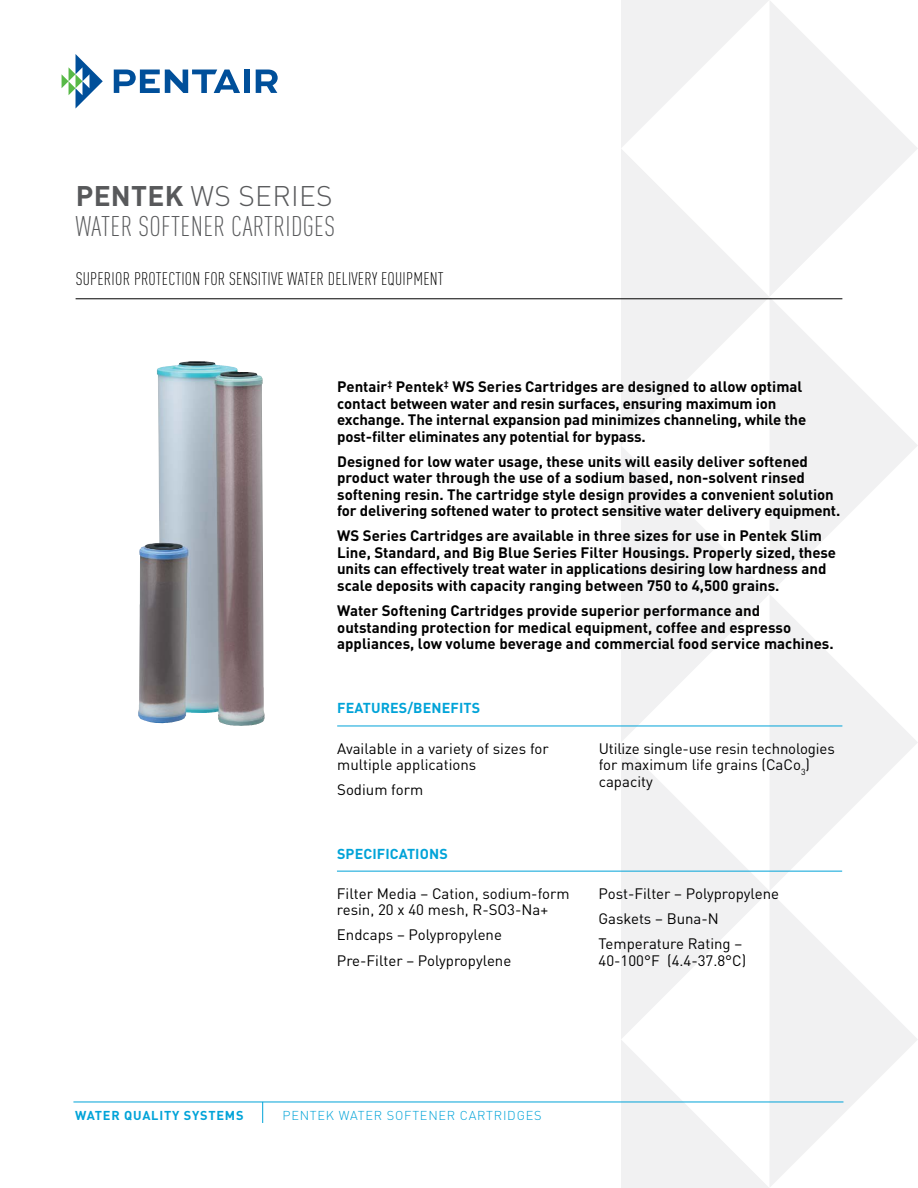
<style>
.page{position:relative;width:918px;height:1188px;background:#fff}
.page>*{position:absolute;margin:0;border:0;box-sizing:border-box;transform-origin:0 0}
.t1{font:300 condensed 28.05px/30px "DIN Pro";letter-spacing:.01em;color:#58595b}
.t2{font:300 condensed 18px "DIN Pro";letter-spacing:.01em;color:#000}
.t3{font:700 15px/16.5px "DIN Pro";color:#000}
.t4{font:15px/16.5px "DIN Pro";color:#000}
.t5{font:700 14.25px "DIN Pro";letter-spacing:.01em;color:#00a3d8}
.t6{font:300 12.75px "DIN Pro";letter-spacing:.06em;color:#00a3d8}
.t7{font:700 12.75px "DIN Pro";letter-spacing:.06em;color:#00a3d8}
.s1{font-weight:700;font-stretch:normal}
.s2{font-stretch:normal}
</style>
<div class="page">
<svg style="left:621px;top:0;width:296px;height:148px"></svg>
<svg style="left:621px;top:148px;width:297px;height:297px;fill:#f3f3f4"></svg>
<svg style="left:621px;top:445px;width:297px;height:297px;fill:#f2f2f3"></svg>
<svg style="left:621px;top:742px;width:297px;height:445px;fill:#f1f1f2"></svg>
<svg style="left:621px;top:1039px;width:149px;height:149px"></svg>
<hr style="left:73px;top:1102px;width:770px;height:1px;background:#00a3d8">
<svg style="left:62px;top:54px;width:41px;height:55px"></svg>
<svg style="left:114px;top:70px;width:126px;height:23px"></svg>
<div style="left:244px;top:70px;width:5px;height:23px;background:#004f9a"></div>
<svg style="left:256px;top:70px;width:22px;height:23px"></svg>
<hr style="left:76px;top:298px;width:766px;height:1px;background:#000">
<svg style="left:262px;top:1102px;width:1px;height:21px"></svg>
<img style="left:138px;top:362px;width:127px;height:364px">
<hr style="left:337px;top:726px;width:505px;height:1px;background:#00a3d8">
<hr style="left:337px;top:871px;width:505px;height:1px;background:#00a3d8">
<h1 class="t1" style="left:76px;top:179px;width:261px"><span class="s1">PENTEK</span> <span class="s2">WS SERIES<br></span>WATER SOFTENER CARTRIDGES</h1>
<p class="t2" style="left:76px;top:266px;width:370px">SUPERIOR PROTECTION FOR SENSITIVE WATER DELIVERY EQUIPMENT</p>
<p class="t3" style="left:337px;top:377px;width:471px">Pentair<sup>‡</sup> Pentek<sup>‡</sup> WS Series Cartridges are designed to allow optimal contact between water and resin surfaces, ensuring maximum ion exchange. The internal expansion pad minimizes channeling, while the post-filter eliminates any potential for bypass.</p>
<p class="t3" style="left:337px;top:451px;width:505px">Designed for low water usage, these units will easily deliver softened product water through the use of a sodium based, non-solvent rinsed softening resin. The cartridge style design provides a convenient solution for delivering softened water to protect sensitive water delivery equipment.</p>
<p class="t3" style="left:337px;top:526px;width:500px">WS Series Cartridges are available in three sizes for use in Pentek Slim Line, Standard, and Big Blue Series Filter Housings. Properly sized, these units can effectively treat water in applications desiring low hardness and scale deposits with capacity ranging between 750 to 4,500 grains.</p>
<p class="t3" style="left:337px;top:601px;width:498px">Water Softening Cartridges provide superior performance and outstanding protection for medical equipment, coffee and espresso appliances, low volume beverage and commercial food service machines.</p>
<p class="t5" style="left:337px;top:696px;width:145px">FEATURES/BENEFITS</p>
<p class="t4" style="left:337px;top:738px;width:213px">Available in a variety of sizes for multiple applications</p>
<p class="t4" style="left:337px;top:780px;width:88px">Sodium form</p>
<p class="t5" style="left:337px;top:842px;width:112px">SPECIFICATIONS</p>
<p class="t4" style="left:337px;top:884px;width:234px">Filter Media – Cation, sodium-form resin, 20 x 40 mesh, R-SO3-Na+</p>
<p class="t4" style="left:337px;top:921px;width:176px;line-height:25.2px">Endcaps – Polypropylene<br>Pre-Filter – Polypropylene</p>
<p class="t4" style="left:599px;top:738px;width:238px">Utilize single-use resin technologies for maximum life grains (CaCo<sub>3</sub>) capacity</p>
<p class="t4" style="left:599px;top:879px;width:182px;line-height:25.2px">Post-Filter – Polypropylene<br>Gaskets – Buna-N<br>Temperature Rating –</p>
<p class="t4" style="left:599px;top:950px;width:149px">40-100°F (4.4-37.8°C)</p>
<p class="t7" style="left:75px;top:1105px;width:170px">WATER QUALITY SYSTEMS</p>
<p class="t6" style="left:283px;top:1106px;width:261px">PENTEK WATER SOFTENER CARTRIDGES</p>
</div>
